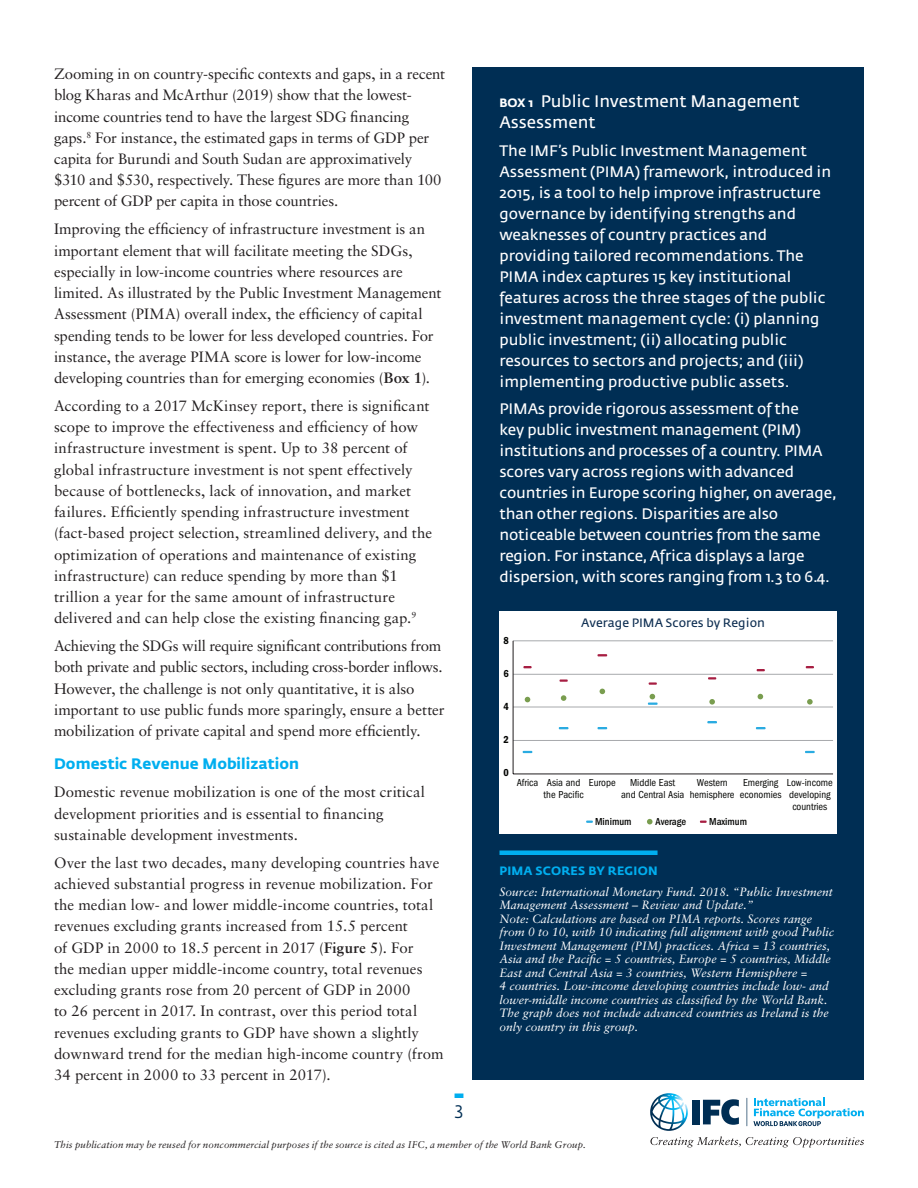
<style>
.page{position:relative;width:918px;height:1188px;background:#fff}
.page>*{position:absolute;margin:0;border:0;box-sizing:border-box;transform-origin:0 0}
.t1{font:18px "Fedra Sans Std";color:#002e54}
.Box_Header{font:16.5px/21px "Fedra Sans";color:#fff}
.Body_Copy{font:15px/21.3px "Sabon LT";color:#231f20}
.Box_White_Copy{font:15px/21px "Fedra Sans";color:#fff}
.Blue_Subhead{font:700 15px "Fedra Sans";letter-spacing:.005em;color:#00aeef}
.Figure_Source{font:italic 12px/13.5px "Sabon LT";color:#fff}
.t2{font:12px "Fedra Sans";color:#0f2f52}
.Figure_Caption{font:700 12px "Fedra Sans";letter-spacing:.015em;color:#00aeef}
.t3{font:condensed 10.5px/12px "Franklin Gothic LT";color:#040503;text-align:center}
.t4{font:500 condensed 10.5px "Franklin Gothic LT";color:#040503}
.t5{font:600 condensed 10.5px "Franklin Gothic LT";color:#040503}
.t6{font:italic 9.75px "Sabon LT";letter-spacing:.01em;color:#231f20}
.s1{font-weight:700}
.s2{font-weight:700;font-size:12px}
</style>
<div class="page">
<svg style="left:650px;top:1093px;width:214px;height:55px"></svg>
<svg style="left:455px;top:1094px;width:8px;height:4px"></svg>
<div style="left:472px;top:68px;width:392px;height:1012px;background:#002e54"></div>
<div style="left:500px;top:611px;width:337px;height:223px;background:#fff"></div>
<hr style="left:513px;top:740px;width:320px;height:1px;background:#a7a9ac">
<hr style="left:513px;top:707px;width:320px;height:1px;background:#a7a9ac">
<hr style="left:513px;top:674px;width:320px;height:1px;background:#a7a9ac">
<hr style="left:513px;top:641px;width:320px;height:1px;background:#a7a9ac">
<hr style="left:513px;top:641px;width:1px;height:133px;background:#211d1e">
<hr style="left:513px;top:774px;width:320px;height:1px;background:#211d1e">
<svg style="left:523px;top:751px;width:9px;height:2px"></svg>
<svg style="left:525px;top:697px;width:5px;height:5px"></svg>
<svg style="left:523px;top:666px;width:9px;height:2px"></svg>
<svg style="left:559px;top:727px;width:9px;height:2px"></svg>
<svg style="left:561px;top:695px;width:5px;height:6px"></svg>
<svg style="left:560px;top:679px;width:8px;height:3px"></svg>
<svg style="left:648px;top:694px;width:10px;height:11px"></svg>
<svg style="left:649px;top:682px;width:8px;height:3px"></svg>
<svg style="left:707px;top:721px;width:10px;height:2px"></svg>
<svg style="left:709px;top:699px;width:6px;height:6px"></svg>
<svg style="left:708px;top:677px;width:8px;height:2px"></svg>
<svg style="left:756px;top:727px;width:10px;height:2px"></svg>
<svg style="left:758px;top:694px;width:5px;height:5px"></svg>
<svg style="left:757px;top:669px;width:8px;height:2px"></svg>
<svg style="left:805px;top:751px;width:10px;height:2px"></svg>
<svg style="left:807px;top:699px;width:6px;height:6px"></svg>
<svg style="left:806px;top:666px;width:8px;height:2px"></svg>
<svg style="left:598px;top:727px;width:9px;height:2px"></svg>
<svg style="left:600px;top:689px;width:5px;height:5px"></svg>
<svg style="left:598px;top:654px;width:9px;height:2px"></svg>
<svg style="left:586px;top:821px;width:7px;height:2px"></svg>
<svg style="left:647px;top:819px;width:6px;height:5px"></svg>
<svg style="left:700px;top:821px;width:7px;height:2px"></svg>
<div style="left:500px;top:850px;width:158px;height:5px;background:#00aeef"></div>
<p class="Body_Copy" style="left:54px;top:63px;width:393px">Zooming in on country-specific contexts and gaps, in a recent blog Kharas and McArthur (2019) show that the lowest&shy;income countries tend to have the largest SDG financing gaps.<sup>8</sup> For instance, the estimated gaps in terms of GDP per capita for Burundi and South Sudan are approximatively $310 and $530, respectively. These figures are more than 100 percent of GDP per capita in those countries.</p>
<p class="Body_Copy" style="left:54px;top:218px;width:389px">Improving the efficiency of infrastructure investment is an important element that will facilitate meeting the SDGs, especially in low-income countries where resources are limited. As illustrated by the Public Investment Management Assessment (PIMA) overall index, the efficiency of capital spending tends to be lower for less developed countries. For instance, the average PIMA score is lower for low-income developing countries than for emerging economies (<span class="s1">Box 1</span>).</p>
<p class="Body_Copy" style="left:54px;top:395px;width:380px">According to a 2017 McKinsey report, there is significant scope to improve the effectiveness and efficiency of how infrastructure investment is spent. Up to 38 percent of global infrastructure investment is not spent effectively because of bottlenecks, lack of innovation, and market failures. Efficiently spending infrastructure investment (fact-based project selection, streamlined delivery, and the optimization of operations and maintenance of existing infrastructure) can reduce spending by more than $1 trillion a year for the same amount of infrastructure delivered and can help close the existing financing gap.<sup>9</sup></p>
<p class="Body_Copy" style="left:54px;top:635px;width:392px">Achieving the SDGs will require significant contributions from both private and public sectors, including cross-border inflows.<br>However, the challenge is not only quantitative, it is also important to use public funds more sparingly, ensure a better mobilization of private capital and spend more efficiently.</p>
<p class="Blue_Subhead" style="left:54px;top:755px;width:247px">Domestic Revenue Mobilization</p>
<p class="Body_Copy" style="left:54px;top:781px;width:372px">Domestic revenue mobilization is one of the most critical development priorities and is essential to financing sustainable development investments.</p>
<p class="Body_Copy" style="left:54px;top:852px;width:391px">Over the last two decades, many developing countries have achieved substantial progress in revenue mobilization. For the median low- and lower middle-income countries, total revenues excluding grants increased from 15.5 percent<br>of GDP in 2000 to 18.5 percent in 2017 (<span class="s1">Figure 5</span>). For<br>the median upper middle-income country, total revenues excluding grants rose from 20 percent of GDP in 2000<br>to 26 percent in 2017. In contrast, over this period total revenues excluding grants to GDP have shown a slightly downward trend for the median high-income country (from 34 percent in 2000 to 33 percent in 2017).</p>
<p class="t1" style="left:454px;top:1101px;width:10px">3</p>
<p class="Box_Header" style="left:500px;top:91px;width:302px"><span class="s2">BOX 1</span> Public Investment Management<br>Assessment</p>
<p class="Box_White_Copy" style="left:500px;top:140px;width:333px">The IMF’s Public Investment Management Assessment (PIMA) framework, introduced in 2015, is a tool to help improve infrastructure governance by identifying strengths and weaknesses of country practices and providing tailored recommendations. The PIMA index captures 15 key institutional features across the three stages of the public investment management cycle: (i) planning public investment; (ii) allocating public resources to sectors and projects; and (iii) implementing productive public assets.</p>
<p class="Box_White_Copy" style="left:500px;top:399px;width:339px">PIMAs provide rigorous assessment of the<br>key public investment management (PIM) institutions and processes of a country. PIMA scores vary across regions with advanced countries in Europe scoring higher, on average, than other regions. Disparities are also noticeable between countries from the same region. For instance, Africa displays a large dispersion, with scores ranging from 1.3 to 6.4.</p>
<p class="t5" style="left:503px;top:635px;width:7px">8</p>
<p class="t5" style="left:503px;top:668px;width:7px">6</p>
<p class="t5" style="left:503px;top:701px;width:7px">4</p>
<p class="t5" style="left:503px;top:734px;width:7px">2</p>
<p class="t5" style="left:503px;top:767px;width:7px">0</p>
<p class="t2" style="left:581px;top:617px;width:185px">Average PIMA Scores by Region</p>
<p class="t3" style="left:544px;top:777px;width:42px;text-align:left;text-indent:-27px">Africa Asia and the Pacific</p>
<p class="t3" style="left:589px;top:777px;width:28px">Europe</p>
<p class="t3" style="left:621px;top:777px;width:65px">Middle East<br>and Central Asia</p>
<p class="t3" style="left:690px;top:777px;width:46px">Western hemisphere</p>
<p class="t3" style="left:740px;top:777px;width:43px;text-align:left">Emerging economies</p>
<p class="t3" style="left:787px;top:777px;width:47px">Low-income developing countries</p>
<p class="t4" style="left:595px;top:815px;width:38px">Minimum</p>
<p class="t4" style="left:655px;top:815px;width:32px">Average</p>
<p class="t4" style="left:709px;top:815px;width:39px">Maximum</p>
<p class="Figure_Caption" style="left:500px;top:864px;width:160px">PIMA SCORES BY REGION</p>
<p class="Figure_Source" style="left:500px;top:885px;width:336px">Source: International Monetary Fund. 2018. “Public Investment Management Assessment – Review and Update.”<br>Note: Calculations are based on PIMA reports. Scores range from 0 to 10, with 10 indicating full alignment with good Public Investment Management (PIM) practices. Africa = 13 countries, Asia and the Pacific = 5 countries, Europe = 5 countries, Middle East and Central Asia = 3 countries, Western Hemisphere =<br>4 countries. Low-income developing countries include low- and lower-middle income countries as classified by the World Bank.<br>The graph does not include advanced countries as Ireland is the only country in this group.</p>
<p class="t6" style="left:54px;top:1138px;width:533px">This publication may be reused for noncommercial purposes if the source is cited as IFC, a member of the World Bank Group.</p>
</div>
